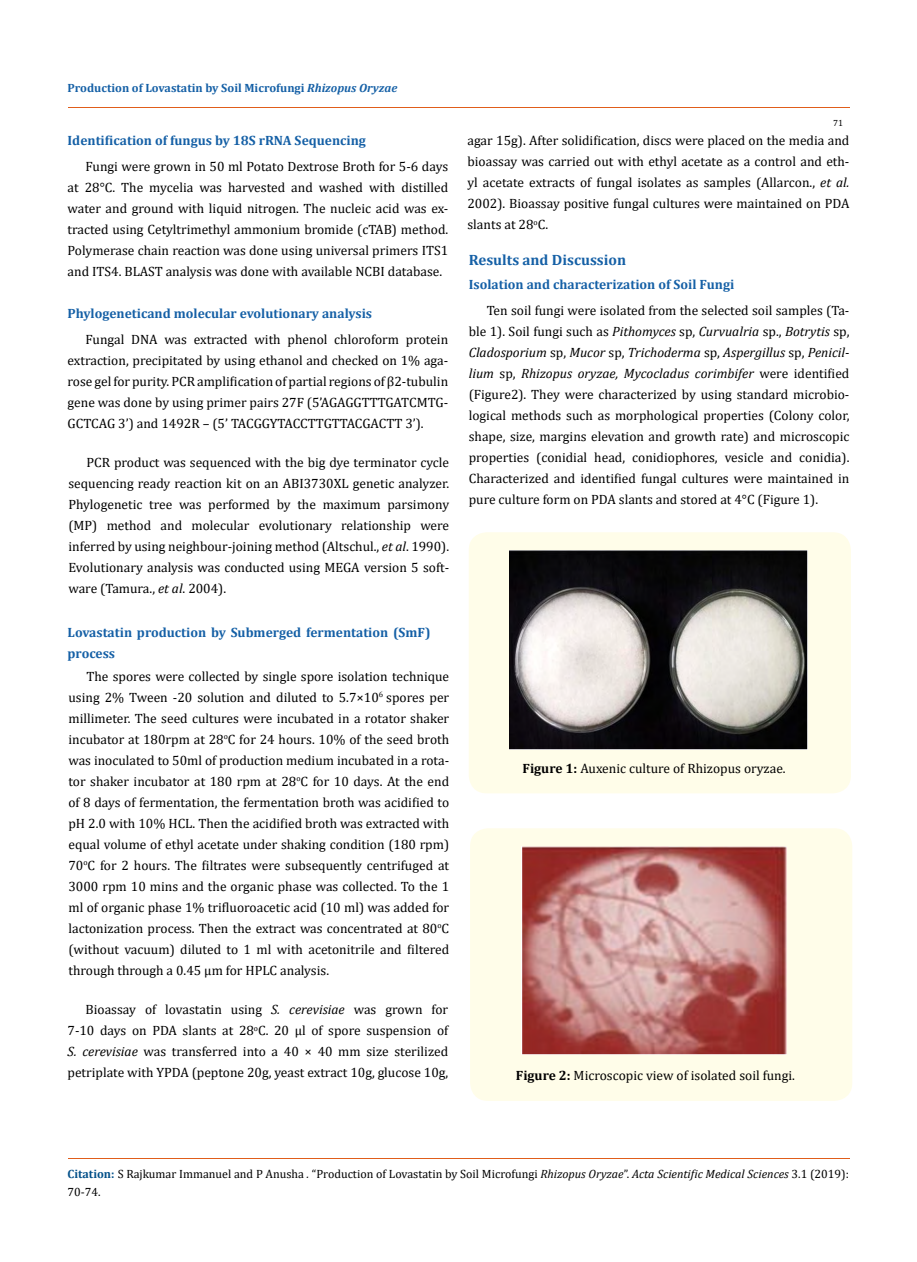
<style>
.page{position:relative;width:917px;height:1262px;background:#fff}
.page>*{position:absolute;margin:0;border:0;box-sizing:border-box;transform-origin:0 0}
.t1{font:700 15px "Cambria";color:#1560a6}
.t2{font:13.5px/21px "Cambria";color:#000;text-align:justify}
.t3{font:700 13.5px/21px "Cambria";color:#1560a6}
.t4{font:12px/18px "Cambria";color:#000}
.t5{font:700 12px "Cambria";color:#1560a6}
.t6{font:9px "Cambria";color:#000}
.s1{font-style:italic}
.s2{font-weight:700}
.s3{font-weight:700;color:#035089}
</style>
<div class="page">
<div style="left:468px;top:532px;width:382px;height:261px;background:#fffde9;border-radius:18px"></div>
<img style="left:509px;top:550px;width:298px;height:199px">
<div style="left:470px;top:828px;width:382px;height:272px;background:#fffde9;border-radius:18px"></div>
<img style="left:521px;top:846px;width:265px;height:208px">
<hr style="left:68px;top:108px;width:781px;height:1px;background:#e05d1a">
<hr style="left:68px;top:1158px;width:781px;height:1px;background:#e05d1a">
<p class="t5" style="left:68px;top:79px;width:331px">Production of Lovastatin by Soil Microfungi <span class="s1">Rhizopus Oryzae</span></p>
<p class="t3" style="left:68px;top:130px;width:300px">Identification of fungus by 18S rRNA Sequencing</p>
<p class="t2" style="left:68px;top:156px;width:382px;text-indent:18px">Fungi were grown in 50 ml Potato Dextrose Broth for 5-6 days at 28°C. The mycelia was harvested and washed with distilled water and ground with liquid nitrogen. The nucleic acid was ex&shy;tracted using Cetyltrimethyl ammonium bromide (cTAB) method.<br>Polymerase chain reaction was done using universal primers ITS1 and ITS4. BLAST analysis was done with available NCBI database.</p>
<p class="t3" style="left:68px;top:302px;width:306px">Phylogeneticand molecular evolutionary analysis</p>
<p class="t2" style="left:68px;top:328px;width:382px;text-indent:18px">Fungal DNA was extracted with phenol chloroform protein extraction, precipitated by using ethanol and checked on 1% aga&shy;rose gel for purity. PCR amplification of partial regions of β2-tubulin gene was done by using primer pairs 27F (5’AGAGGTTTGATCMTG-GCTCAG 3’) and 1492R – (5’ TACGGYTACCTTGTTACGACTT 3’).</p>
<p class="t2" style="left:68px;top:452px;width:382px;text-indent:18px">PCR product was sequenced with the big dye terminator cycle sequencing ready reaction kit on an ABI3730XL genetic analyzer.<br>Phylogenetic tree was performed by the maximum parsimony (MP) method and molecular evolutionary relationship were inferred by using neighbour-joining method (Altschul., <span class="s1">et al</span>. 1990).<br>Evolutionary analysis was conducted using MEGA version 5 soft&shy;ware (Tamura., <span class="s1">et al</span>. 2004).</p>
<p class="t3" style="left:68px;top:622px;width:364px">Lovastatin production by Submerged fermentation (SmF) process</p>
<p class="t2" style="left:68px;top:665px;width:382px;text-indent:18px">The spores were collected by single spore isolation technique using 2% Tween -20 solution and diluted to 5.7×10<sup>6</sup> spores per millimeter. The seed cultures were incubated in a rotator shaker incubator at 180rpm at 28<sup>o</sup>C for 24 hours. 10% of the seed broth was inoculated to 50ml of production medium incubated in a rota&shy;tor shaker incubator at 180 rpm at 28<sup>o</sup>C for 10 days. At the end of 8 days of fermentation, the fermentation broth was acidified to pH 2.0 with 10% HCL. Then the acidified broth was extracted with equal volume of ethyl acetate under shaking condition (180 rpm)<br>70<sup>o</sup>C for 2 hours. The filtrates were subsequently centrifuged at 3000 rpm 10 mins and the organic phase was collected. To the 1 ml of organic phase 1% trifluoroacetic acid (10 ml) was added for lactonization process. Then the extract was concentrated at 80<sup>o</sup>C (without vacuum) diluted to 1 ml with acetonitrile and filtered through through a 0.45 µm for HPLC analysis.</p>
<p class="t2" style="left:68px;top:999px;width:382px;text-indent:18px">Bioassay of lovastatin using <span class="s1">S. cerevisiae</span> was grown for 7-10 days on PDA slants at 28<sup>o</sup>C. 20 µl of spore suspension of <span class="s1">S. cerevisiae</span> was transferred into a 40 × 40 mm size sterilized petriplate with YPDA (peptone 20g, yeast extract 10g, glucose 10g,</p>
<p class="t6" style="left:833px;top:118px;width:11px">71</p>
<p class="t2" style="left:467px;top:130px;width:383px">agar 15g). After solidification, discs were placed on the media and bioassay was carried out with ethyl acetate as a control and eth&shy;yl acetate extracts of fungal isolates as samples (Allarcon., <span class="s1">et al.<br></span>2002). Bioassay positive fungal cultures were maintained on PDA slants at 28<sup>o</sup>C.</p>
<p class="t1" style="left:469px;top:249px;width:159px">Results and Discussion</p>
<p class="t3" style="left:469px;top:273px;width:267px">Isolation and characterization of Soil Fungi</p>
<p class="t2" style="left:468px;top:300px;width:382px;text-indent:18px">Ten soil fungi were isolated from the selected soil samples (Ta&shy;ble 1). Soil fungi such as <span class="s1">Pithomyces</span> sp, <span class="s1">Curvualria</span> sp., <span class="s1">Botrytis</span> sp, <span class="s1">Cladosporium</span> sp, <span class="s1">Mucor</span> sp, <span class="s1">Trichoderma</span> sp, <span class="s1">Aspergillus</span> sp, <span class="s1">Penicil&shy;lium</span> sp, <span class="s1">Rhizopus oryzae, Mycocladus corimbifer</span> were identified (Figure2). They were characterized by using standard microbio&shy;logical methods such as morphological properties (Colony color, shape, size, margins elevation and growth rate) and microscopic properties (conidial head, conidiophores, vesicle and conidia).<br>Characterized and identified fungal cultures were maintained in pure culture form on PDA slants and stored at 4°C (Figure 1).</p>
<p class="t2" style="left:522px;top:758px;width:264px"><span class="s2">Figure 1:</span> Auxenic culture of Rhizopus oryzae.</p>
<p class="t2" style="left:516px;top:1064px;width:280px"><span class="s2">Figure 2:</span> Microscopic view of isolated soil fungi.</p>
<p class="t4" style="left:67px;top:1165px;width:783px"><span class="s3">Citation:</span> S Rajkumar Immanuel and P Anusha <span class="s1">.</span> “Production of Lovastatin by Soil Microfungi <span class="s1">Rhizopus Oryzae</span>”. <span class="s1">Acta Scientific Medical Sciences</span> 3.1 (2019):<br>70-74.</p>
</div>
